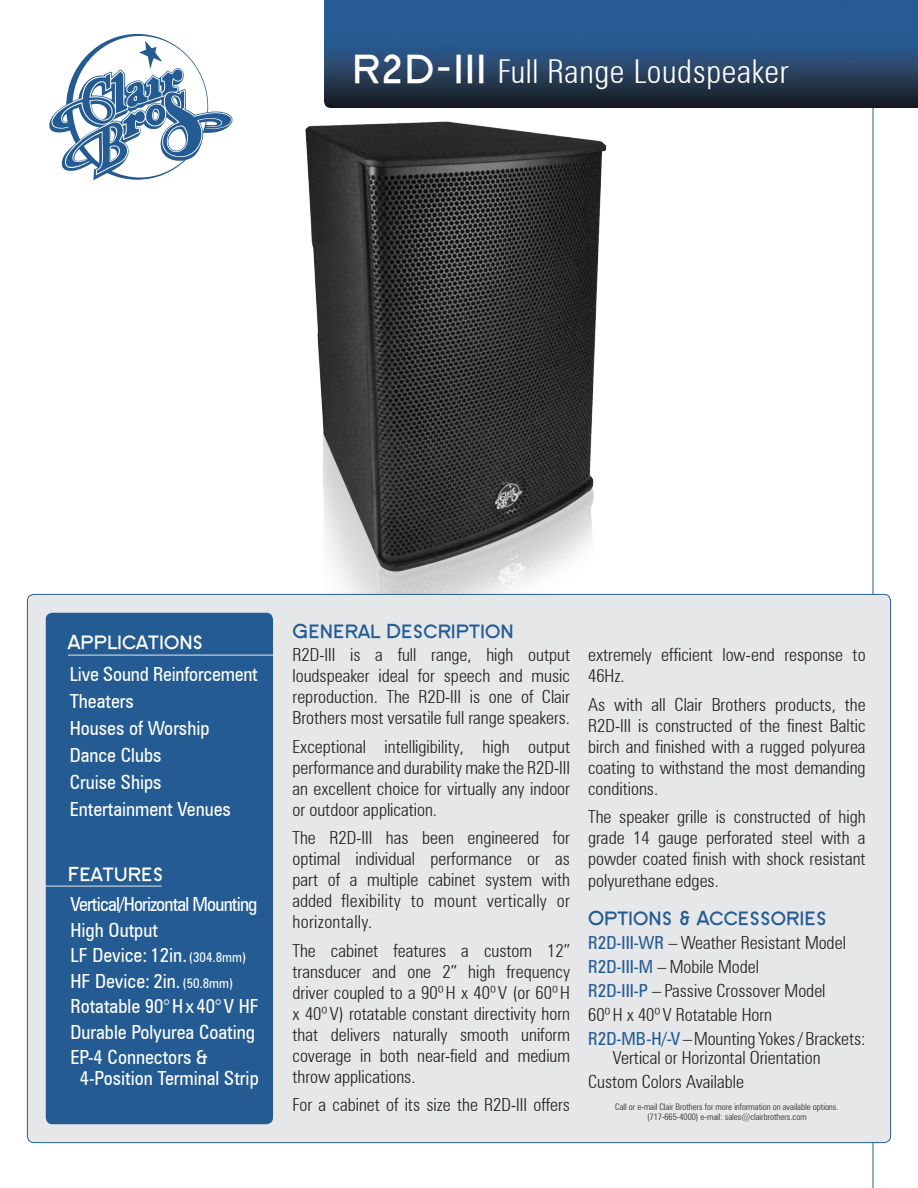
<style>
.page{position:relative;width:918px;height:1188px;background:#fff}
.page>*{position:absolute;margin:0;border:0;box-sizing:border-box;transform-origin:0 0}
.t1{font:300 condensed 33px "Zurich BT";letter-spacing:.02em;color:#fff}
.t2{font:700 21px "SF Old Republic SC";color:#235b92}
.t3{font:700 21px "SF Old Republic SC";color:#fff}
.t4{font:condensed 19.5px "Zurich BT";color:#fff}
.t5{font:condensed 19.5px "Zurich BT";letter-spacing:-.04em;color:#fff}
.t6{font:300 condensed 18px/21px "Zurich BT";color:#231f20;text-align:justify}
.t7{font:300 condensed 9px/10.8px "Zurich BT";color:#231f20;text-align:center}
.s1{font-family:"SF Old Republic SC";font-weight:700;font-stretch:normal;font-size:42px}
.s2{font-size:13.5px}
.s3{font-weight:400;color:#235b92}
</style>
<div class="page">
<img style="left:266px;top:121px;width:378px;height:473px">
<hr style="left:873px;top:75px;width:1px;height:1113px;background:#235b92">
<div style="left:27px;top:594px;width:864px;height:549px;background:#e6e7e9;border-radius:7px"></div>
<div style="left:46px;top:613px;width:227px;height:511px;background:#235b92;border-radius:7px"></div>
<img style="left:324px;top:0;width:594px;height:108px">
<svg style="left:49px;top:34px;width:183px;height:146px"></svg>
<hr style="left:68px;top:655px;width:209px;height:1px;background:#e6e7e9">
<hr style="left:40px;top:886px;width:122px;height:1px;background:#e6e7e9">
<p class="t1" style="left:352px;top:51px;width:438px"><span class="s1">R2D-III</span> Full Range Loudspeaker</p>
<p class="t3" style="left:68px;top:630px;width:137px">APPLICATIONS</p>
<p class="t4" style="left:70px;top:662px;width:190px">Live Sound Reinforcement</p>
<p class="t4" style="left:70px;top:689px;width:66px">Theaters</p>
<p class="t4" style="left:70px;top:716px;width:141px">Houses of Worship</p>
<p class="t4" style="left:70px;top:743px;width:93px">Dance Clubs</p>
<p class="t4" style="left:70px;top:770px;width:93px">Cruise Ships</p>
<p class="t4" style="left:70px;top:797px;width:163px">Entertainment Venues</p>
<p class="t3" style="left:68px;top:862px;width:97px">FEATURES</p>
<p class="t5" style="left:70px;top:893px;width:189px">Vertical/Horizontal Mounting</p>
<p class="t4" style="left:70px;top:918px;width:89px">High Output</p>
<p class="t4" style="left:70px;top:944px;width:177px">LF Device: 12in. <span class="s2">(304.8mm)</span></p>
<p class="t4" style="left:70px;top:969px;width:164px">HF Device: 2in. <span class="s2">(50.8mm)</span></p>
<p class="t4" style="left:70px;top:995px;width:190px">Rotatable 90°Hx40°V HF</p>
<p class="t4" style="left:70px;top:1020px;width:186px">Durable Polyurea Coating</p>
<p class="t4" style="left:70px;top:1046px;width:139px">EP-4 Connectors &amp;</p>
<p class="t4" style="left:80px;top:1067px;width:180px">4-Position Terminal Strip</p>
<p class="t2" style="left:292px;top:619px;width:223px">GENERAL DESCRIPTION</p>
<p class="t6" style="left:292px;top:644px;width:279px">R2D-III is a full range, high output loudspeaker ideal for speech and music reproduction. The R2D-III is one of Clair Brothers most versatile full range speakers.</p>
<p class="t6" style="left:292px;top:735px;width:279px">Exceptional intelligibility, high output performance and durability make the R2D-III an excellent choice for virtually any indoor or outdoor application.</p>
<p class="t6" style="left:292px;top:827px;width:279px">The R2D-III has been engineered for optimal individual performance or as part of a multiple cabinet system with added flexibility to mount vertically or horizontally.</p>
<p class="t6" style="left:292px;top:940px;width:279px">The cabinet features a custom 12” transducer and one 2” high frequency driver coupled to a 90ºH x 40º V (or 60ºH x 40º V) rotatable constant directivity horn that delivers naturally smooth uniform coverage in both near-field and medium throw applications.</p>
<p class="t6" style="left:292px;top:1094px;width:279px">For a cabinet of its size the R2D-III offers</p>
<p class="t6" style="left:588px;top:644px;width:279px">extremely efficient low-end response to<br>46Hz.</p>
<p class="t6" style="left:588px;top:693px;width:279px">As with all Clair Brothers products, the R2D-III is constructed of the finest Baltic birch and finished with a rugged polyurea coating to withstand the most demanding conditions.</p>
<p class="t6" style="left:588px;top:806px;width:279px">The speaker grille is constructed of high grade 14 gauge perforated steel with a powder coated finish with shock resistant polyurethane edges.</p>
<p class="t2" style="left:588px;top:905px;width:240px">OPTIONS &amp; ACCESSORIES</p>
<p class="t6" style="left:588px;top:932px;width:259px"><span class="s3">R2D-III-WR</span> – Weather Resistant Model</p>
<p class="t6" style="left:588px;top:956px;width:172px"><span class="s3">R2D-III-M</span> – Mobile Model</p>
<p class="t6" style="left:588px;top:980px;width:239px"><span class="s3">R2D-III-P</span> – Passive Crossover Model</p>
<p class="t6" style="left:588px;top:1004px;width:186px">60ºH x 40º V Rotatable Horn</p>
<p class="t6" style="left:588px;top:1028px;width:279px"><span class="s3">R2D-MB-H/-V</span> –Mounting Yokes / Brackets:</p>
<p class="t6" style="left:613px;top:1047px;width:209px">Vertical or Horizontal Orientation</p>
<p class="t6" style="left:588px;top:1071px;width:157px">Custom Colors Available</p>
<p class="t7" style="left:615px;top:1101px;width:225px">Call or e-mail Clair Brothers for more information on available options. (717-665-4000) e-mail: sales@clairbrothers.com</p>
</div>
